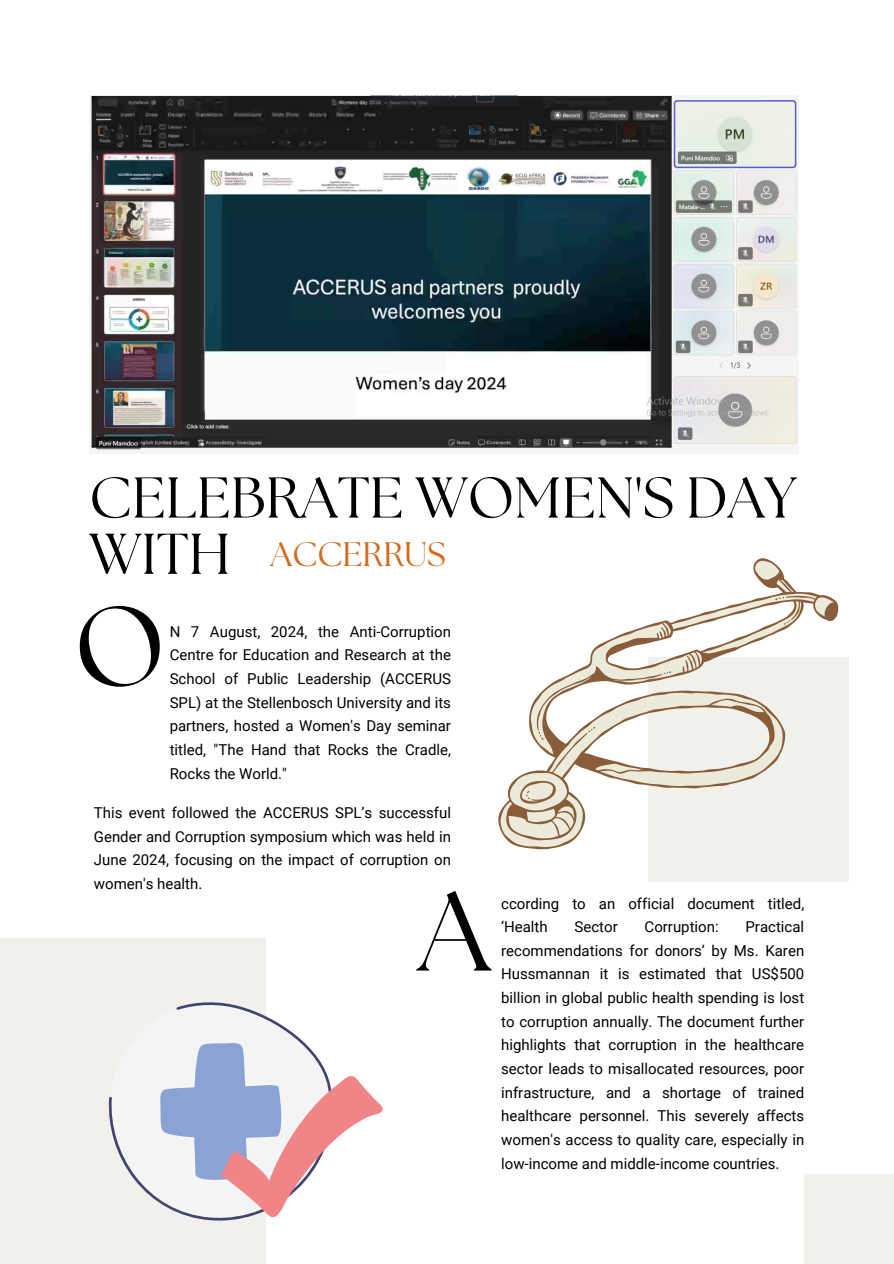
<style>
.page{position:relative;width:894px;height:1264px;background:#fff}
.page>*{position:absolute;margin:0;border:0;box-sizing:border-box;transform-origin:0 0}
.t1{font:112.5px "The Seasons";color:#000}
.t2{font:57.3px/56.2px "The Seasons";color:#000}
.t3{font:33.9px "The Seasons";color:#d4691b}
.t4{font:15px/23.7px "Roboto";color:#000;text-align:justify}
</style>
<div class="page">
<div style="left:648px;top:657px;width:200px;height:224px;background:#f1f0eb"></div>
<div style="left:0;top:938px;width:266px;height:325px;background:#f1f0eb"></div>
<div style="left:804px;top:1174px;width:89px;height:89px;background:#f1f0eb"></div>
<img style="left:91px;top:95px;width:706px;height:355px">
<svg style="left:498px;top:558px;width:340px;height:291px"></svg>
<svg style="left:108px;top:1002px;width:195px;height:201px;fill:#f4f4f4"></svg>
<svg style="left:159px;top:1041px;width:224px;height:179px"></svg>
<h1 class="t2" style="left:89px;top:473px;width:708px">CELEBRATE WOMEN'S DAY<br>WITH</h1>
<h2 class="t1" style="left:74px;top:595px;width:93px">O</h2>
<p class="t3" style="left:270px;top:539px;width:177px">ACCERRUS</p>
<p class="t4" style="left:170px;top:620px;width:283px">N 7 August, 2024, the Anti-Corruption Centre for Education and Research at the School of Public Leadership (ACCERUS SPL) at the Stellenbosch University and its partners, hosted a Women's Day seminar titled, "The Hand that Rocks the Cradle, Rocks the World."</p>
<p class="t4" style="left:94px;top:801px;width:358px">This event followed the ACCERUS SPL’s successful Gender and Corruption symposium which was held in June 2024, focusing on the impact of corruption on women's health.</p>
<p class="t1" style="left:418px;top:880px;width:74px">A</p>
<p class="t4" style="left:501px;top:891px;width:304px">ccording to an official document titled, ‘Health</p>
<p class="t4" style="left:501px;top:915px;width:304px;text-indent:244px">Practical recommendations for donors’ by Ms. Karen Hussmannan it is estimated that US$500 billion in global public health spending is lost to corruption annually. The document further highlights that corruption in the healthcare sector leads to misallocated resources, poor infrastructure, and a shortage of trained healthcare personnel. This severely affects women's access to quality care, especially in low-income and middle-income countries.</p>
<p class="t4" style="left:574px;top:915px;width:45px">Sector</p>
<p class="t4" style="left:644px;top:915px;width:76px">Corruption:</p>
</div>
